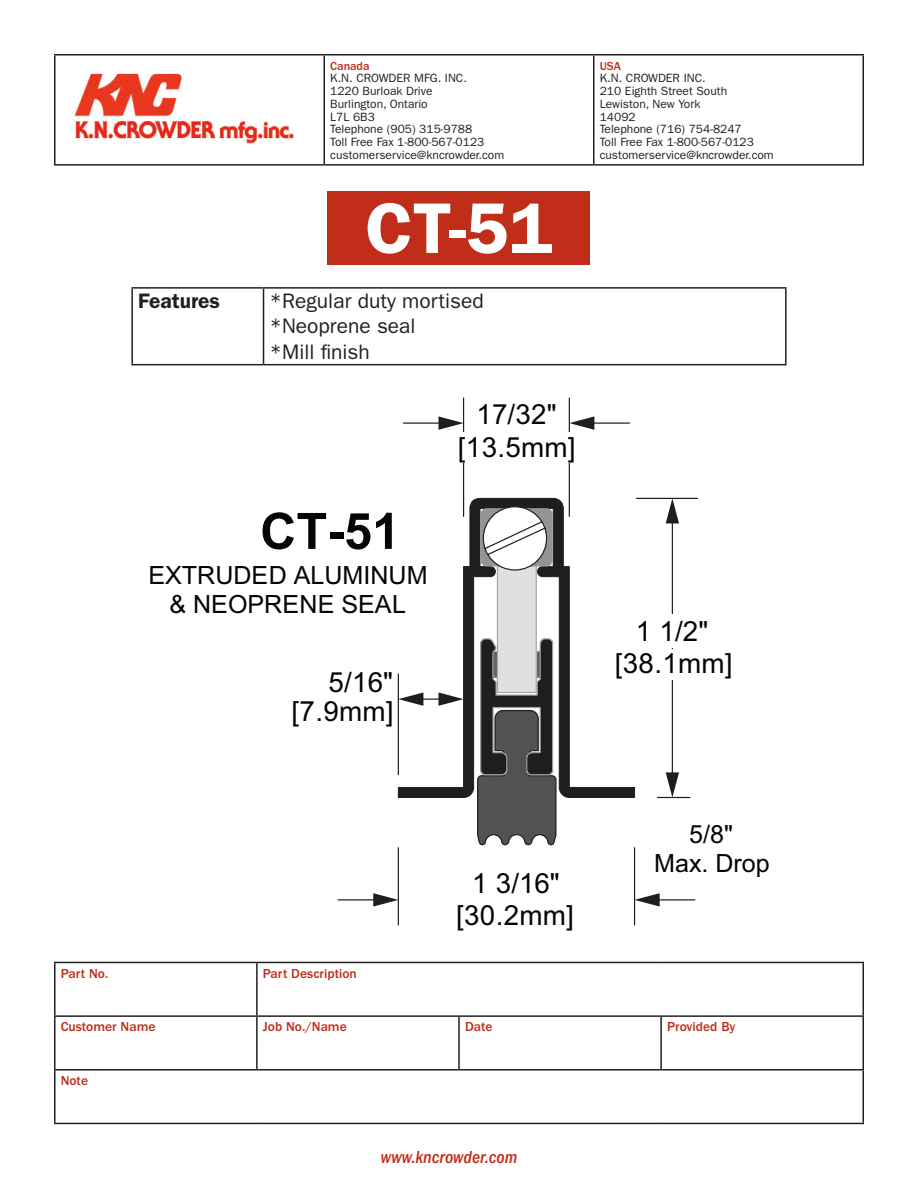
<style>
.page{position:relative;width:918px;height:1188px;background:#fff}
.page>*{position:absolute;margin:0;border:0;box-sizing:border-box;transform-origin:0 0}
.t1{font:600 72px "ITC Franklin Gothic Std";color:#fff}
.t2{font:700 50.25px "Arial";color:#040504}
.t3{font:27.75px/32.1px "Arial";letter-spacing:.01em;color:#040504;text-align:center}
.t4{font:25.05px/28.8px "Arial";color:#040504;text-align:center}
.t5{font:21px "ITC Franklin Gothic Std";color:#231f20}
.t6{font:600 21px "ITC Franklin Gothic Std";color:#231f20}
.t7{font:italic 500 condensed 18px "ITC Franklin Gothic Std";color:#c02d19}
.t8{font:500 13.5px "ITC Franklin Gothic Std";color:#c02d19}
.t9{font:12px/12.8px "ITC Franklin Gothic Std";color:#231f20}
.t10{font:500 12px "ITC Franklin Gothic Std";color:#c02d19}
</style>
<div class="page">
<hr style="left:54px;top:962px;width:203px;height:1px;background:#231f20">
<hr style="left:54px;top:963px;width:2px;height:52px;background:#231f20">
<hr style="left:257px;top:962px;width:202px;height:1px;background:#231f20">
<hr style="left:256px;top:963px;width:2px;height:52px;background:#231f20">
<hr style="left:459px;top:962px;width:202px;height:1px;background:#231f20">
<hr style="left:661px;top:962px;width:203px;height:1px;background:#231f20">
<hr style="left:862px;top:963px;width:2px;height:52px;background:#231f20">
<hr style="left:54px;top:1015px;width:203px;height:2px;background:#231f20">
<hr style="left:54px;top:1017px;width:2px;height:52px;background:#231f20">
<hr style="left:257px;top:1015px;width:202px;height:2px;background:#231f20">
<hr style="left:256px;top:1017px;width:2px;height:52px;background:#231f20">
<hr style="left:459px;top:1015px;width:202px;height:2px;background:#231f20">
<hr style="left:458px;top:1017px;width:2px;height:52px;background:#231f20">
<hr style="left:661px;top:1015px;width:203px;height:2px;background:#231f20">
<hr style="left:660px;top:1017px;width:2px;height:52px;background:#231f20">
<hr style="left:862px;top:1017px;width:2px;height:52px;background:#231f20">
<hr style="left:54px;top:1069px;width:203px;height:2px;background:#231f20">
<hr style="left:54px;top:1071px;width:2px;height:52px;background:#231f20">
<hr style="left:257px;top:1069px;width:202px;height:2px;background:#231f20">
<hr style="left:459px;top:1069px;width:202px;height:2px;background:#231f20">
<hr style="left:661px;top:1069px;width:203px;height:2px;background:#231f20">
<hr style="left:862px;top:1071px;width:2px;height:52px;background:#231f20">
<hr style="left:54px;top:1123px;width:203px;height:1px;background:#231f20">
<hr style="left:257px;top:1123px;width:202px;height:1px;background:#231f20">
<hr style="left:459px;top:1123px;width:202px;height:1px;background:#231f20">
<hr style="left:661px;top:1123px;width:203px;height:1px;background:#231f20">
<hr style="left:54px;top:54px;width:270px;height:2px;background:#231f20">
<hr style="left:54px;top:56px;width:2px;height:108px;background:#231f20">
<hr style="left:324px;top:54px;width:270px;height:2px;background:#231f20">
<hr style="left:324px;top:56px;width:1px;height:108px;background:#231f20">
<hr style="left:594px;top:54px;width:270px;height:2px;background:#231f20">
<hr style="left:593px;top:56px;width:1px;height:108px;background:#231f20">
<hr style="left:862px;top:56px;width:2px;height:108px;background:#231f20">
<hr style="left:54px;top:164px;width:270px;height:2px;background:#231f20">
<hr style="left:324px;top:164px;width:270px;height:2px;background:#231f20">
<hr style="left:594px;top:164px;width:270px;height:2px;background:#231f20">
<img style="left:74px;top:73px;width:220px;height:71px">
<div style="left:328px;top:191px;width:262px;height:74px;background:#c02d19"></div>
<hr style="left:131px;top:287px;width:133px;height:2px;background:#231f20">
<hr style="left:131px;top:289px;width:2px;height:75px;background:#231f20">
<hr style="left:264px;top:287px;width:523px;height:2px;background:#231f20">
<hr style="left:263px;top:289px;width:1px;height:75px;background:#231f20">
<hr style="left:785px;top:289px;width:2px;height:75px;background:#231f20">
<hr style="left:131px;top:364px;width:133px;height:1px;background:#231f20">
<hr style="left:264px;top:364px;width:523px;height:1px;background:#231f20">
<hr style="left:637px;top:498px;width:60px;height:1px;background:#201d1e">
<hr style="left:658px;top:797px;width:32px;height:1px;background:#201d1e">
<svg style="left:666px;top:772px;width:13px;height:25px"></svg>
<svg style="left:666px;top:499px;width:13px;height:24px"></svg>
<hr style="left:672px;top:522px;width:1px;height:251px;background:#201d1e">
<div style="left:636px;top:614px;width:72px;height:34px;background:#fff"></div>
<div style="left:637px;top:649px;width:70px;height:31px;background:#fff"></div>
<hr style="left:569px;top:398px;width:1px;height:118px;background:#201d1e">
<hr style="left:463px;top:398px;width:1px;height:118px;background:#201d1e">
<svg style="left:438px;top:416px;width:25px;height:14px"></svg>
<hr style="left:403px;top:422px;width:36px;height:2px;background:#201d1e">
<svg style="left:569px;top:416px;width:25px;height:14px"></svg>
<hr style="left:594px;top:422px;width:36px;height:2px;background:#201d1e">
<div style="left:459px;top:433px;width:114px;height:30px;background:#fff"></div>
<hr style="left:634px;top:848px;width:1px;height:77px;background:#201d1e">
<hr style="left:398px;top:848px;width:1px;height:77px;background:#201d1e">
<svg style="left:373px;top:893px;width:25px;height:14px"></svg>
<hr style="left:338px;top:899px;width:36px;height:1px;background:#201d1e">
<svg style="left:635px;top:893px;width:25px;height:14px"></svg>
<hr style="left:659px;top:899px;width:36px;height:1px;background:#201d1e">
<svg style="left:398px;top:498px;width:237px;height:300px"></svg>
<svg style="left:476px;top:638px;width:81px;height:208px;background:#5c5c5c"></svg>
<svg style="left:495px;top:653px;width:43px;height:22px"></svg>
<div style="left:493px;top:651px;width:47px;height:26px;border:1px solid #999b9d"></div>
<div style="left:497px;top:567px;width:39px;height:125px;background:#dfe0e1"></div>
<div style="left:497px;top:566px;width:39px;height:127px;border:1px solid #999b9d"></div>
<svg style="left:481px;top:506px;width:72px;height:65px"></svg>
<div style="left:148px;top:561px;width:279px;height:58px;background:#fff"></div>
<p class="t10" style="left:330px;top:59px;width:41px">Canada</p>
<p class="t9" style="left:330px;top:72px;width:176px">K.N. CROWDER MFG. INC.<br>1220 Burloak Drive<br>Burlington, Ontario<br>L7L 6B3<br>Telephone (905) 315-9788<br>Toll Free Fax 1-800-567-0123 customerservice@kncrowder.com</p>
<p class="t1" style="left:365px;top:186px;width:189px">CT-51</p>
<p class="t6" style="left:138px;top:289px;width:83px">Features</p>
<p class="t5" style="left:270px;top:289px;width:216px">*Regular duty mortised</p>
<p class="t5" style="left:270px;top:314px;width:148px">*Neoprene seal</p>
<p class="t5" style="left:270px;top:339px;width:102px">*Mill finish</p>
<p class="t2" style="left:260px;top:498px;width:141px">CT-51</p>
<p class="t4" style="left:148px;top:561px;width:281px">EXTRUDED ALUMINUM &amp; NEOPRENE SEAL</p>
<p class="t3" style="left:292px;top:668px;width:103px;line-height:29.4px;text-align:right">5/16" [7.9mm]</p>
<p class="t3" style="left:458px;top:399px;width:119px">17/32" [13.5mm]</p>
<p class="t10" style="left:600px;top:59px;width:23px">USA</p>
<p class="t9" style="left:600px;top:72px;width:176px">K.N. CROWDER INC.<br>210 Eighth Street South<br>Lewiston, New York<br>14092<br>Telephone (716) 754-8247<br>Toll Free Fax 1-800-567-0123 customerservice@kncrowder.com</p>
<p class="t3" style="left:615px;top:615px;width:119px">1 1/2" [38.1mm]</p>
<p class="t8" style="left:61px;top:966px;width:49px">Part No.</p>
<p class="t8" style="left:263px;top:966px;width:95px">Part Description</p>
<p class="t3" style="left:456px;top:867px;width:119px">1 3/16" [30.2mm]</p>
<p class="t4" style="left:654px;top:820px;width:117px">5/8"<br>Max. Drop</p>
<p class="t8" style="left:61px;top:1019px;width:96px">Customer Name</p>
<p class="t8" style="left:263px;top:1019px;width:85px">Job No./Name</p>
<p class="t8" style="left:465px;top:1019px;width:29px">Date</p>
<p class="t8" style="left:667px;top:1019px;width:70px">Provided By</p>
<p class="t8" style="left:61px;top:1073px;width:29px">Note</p>
<h3 class="t7" style="left:381px;top:1147px;width:138px">www.kncrowder.com</h3>
</div>
